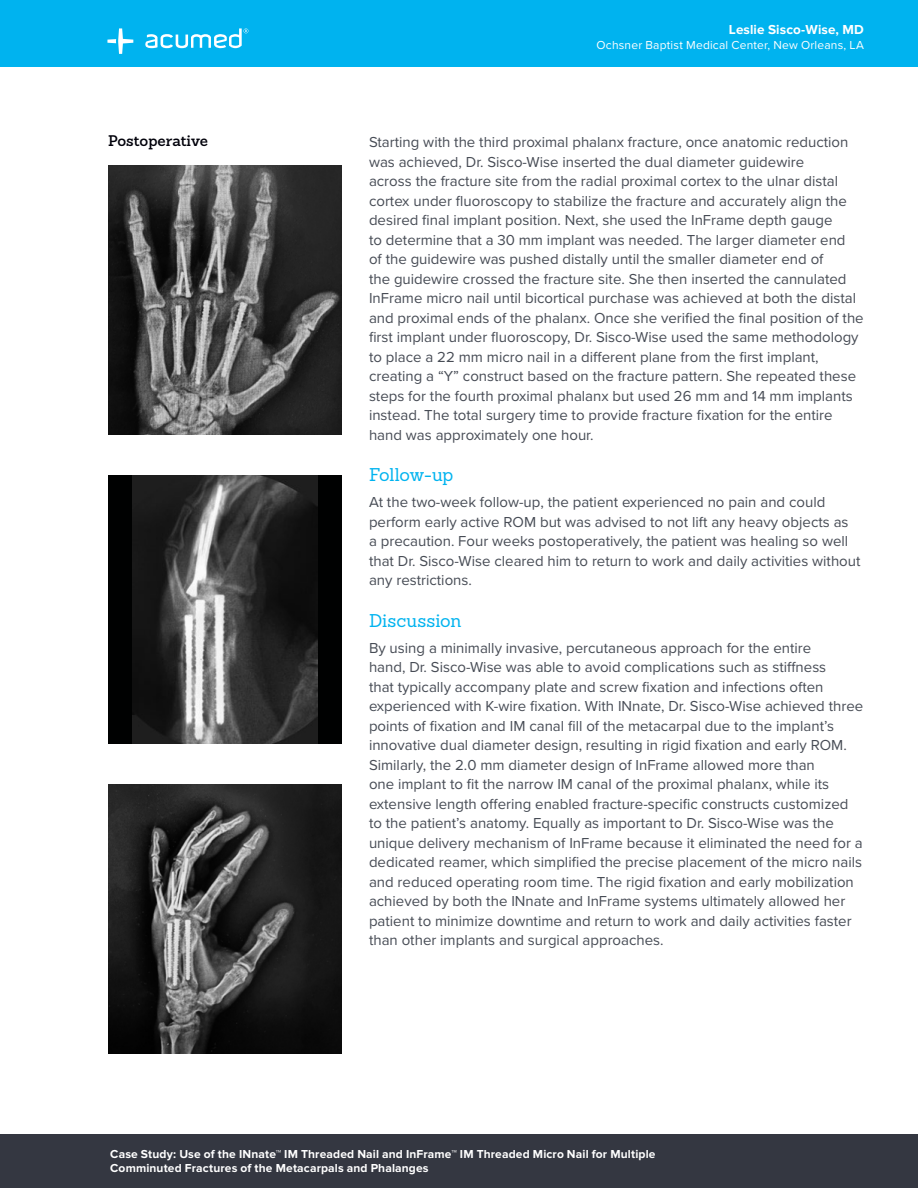
<style>
.page{position:relative;width:918px;height:1188px;background:#fff}
.page>*{position:absolute;margin:0;border:0;box-sizing:border-box;transform-origin:0 0}
.t1{font:18px "Sanchez Slab";color:#00b3ef}
.t2{font:15px/19.5px "Proxima Nova";color:#474c55}
.t3{font:600 15px "Sanchez Slab";color:#00000a}
.t4{font:700 13.5px "Proxima Nova";letter-spacing:.01em;color:#fff}
.t5{font:700 12px/14.2px "Proxima Nova";letter-spacing:.01em;color:#fff}
.t6{font:12px "Proxima Nova";letter-spacing:.015em;color:#fff}
</style>
<div class="page">
<div style="left:0;top:0;width:918px;height:67px;background:#00b3ef"></div>
<svg style="left:107px;top:28px;width:26px;height:26px"></svg>
<svg style="left:145px;top:28px;width:103px;height:20px"></svg>
<div style="left:0;top:1134px;width:918px;height:54px;background:#343741"></div>
<div style="left:108px;top:475px;width:234px;height:269px;background:#000101"></div>
<img style="left:132px;top:475px;width:186px;height:269px">
<img style="left:108px;top:166px;width:234px;height:268px">
<img style="left:108px;top:785px;width:234px;height:268px">
<p class="t4" style="left:729px;top:22px;width:137px">Leslie Sisco-Wise, MD</p>
<p class="t6" style="left:596px;top:36px;width:269px">Ochsner Baptist Medical Center, New Orleans, LA</p>
<p class="t3" style="left:108px;top:130px;width:102px">Postoperative</p>
<p class="t2" style="left:369px;top:132px;width:496px">Starting with the third proximal phalanx fracture, once anatomic reduction was achieved, Dr. Sisco-Wise inserted the dual diameter guidewire<br>across the fracture site from the radial proximal cortex to the ulnar distal cortex under fluoroscopy to stabilize the fracture and accurately align the desired final implant position. Next, she used the InFrame depth gauge<br>to determine that a 30 mm implant was needed. The larger diameter end<br>of the guidewire was pushed distally until the smaller diameter end of<br>the guidewire crossed the fracture site. She then inserted the cannulated InFrame micro nail until bicortical purchase was achieved at both the distal and proximal ends of the phalanx. Once she verified the final position of the first implant under fluoroscopy, Dr. Sisco-Wise used the same methodology to place a 22 mm micro nail in a different plane from the first implant, creating a “Y” construct based on the fracture pattern. She repeated these steps for the fourth proximal phalanx but used 26 mm and 14 mm implants instead. The total surgery time to provide fracture fixation for the entire hand was approximately one hour.</p>
<p class="t1" style="left:369px;top:463px;width:86px">Follow-up</p>
<p class="t2" style="left:369px;top:492px;width:493px">At the two-week follow-up, the patient experienced no pain and could perform early active ROM but was advised to not lift any heavy objects as<br>a precaution. Four weeks postoperatively, the patient was healing so well that Dr. Sisco-Wise cleared him to return to work and daily activities without any restrictions.</p>
<p class="t1" style="left:369px;top:609px;width:94px">Discussion</p>
<p class="t2" style="left:369px;top:638px;width:496px">By using a minimally invasive, percutaneous approach for the entire<br>hand, Dr. Sisco-Wise was able to avoid complications such as stiffness<br>that typically accompany plate and screw fixation and infections often experienced with K-wire fixation. With INnate, Dr. Sisco-Wise achieved three points of fixation and IM canal fill of the metacarpal due to the implant’s innovative dual diameter design, resulting in rigid fixation and early ROM.<br>Similarly, the 2.0 mm diameter design of InFrame allowed more than<br>one implant to fit the narrow IM canal of the proximal phalanx, while its extensive length offering enabled fracture-specific constructs customized to the patient’s anatomy. Equally as important to Dr. Sisco-Wise was the unique delivery mechanism of InFrame because it eliminated the need for a dedicated reamer, which simplified the precise placement of the micro nails and reduced operating room time. The rigid fixation and early mobilization achieved by both the INnate and InFrame systems ultimately allowed her patient to minimize downtime and return to work and daily activities faster than other implants and surgical approaches.</p>
<p class="t5" style="left:110px;top:1147px;width:547px">Case Study: Use of the INnate™ IM Threaded Nail and InFrame™ IM Threaded Micro Nail for Multiple<br>Comminuted Fractures of the Metacarpals and Phalanges</p>
</div>
